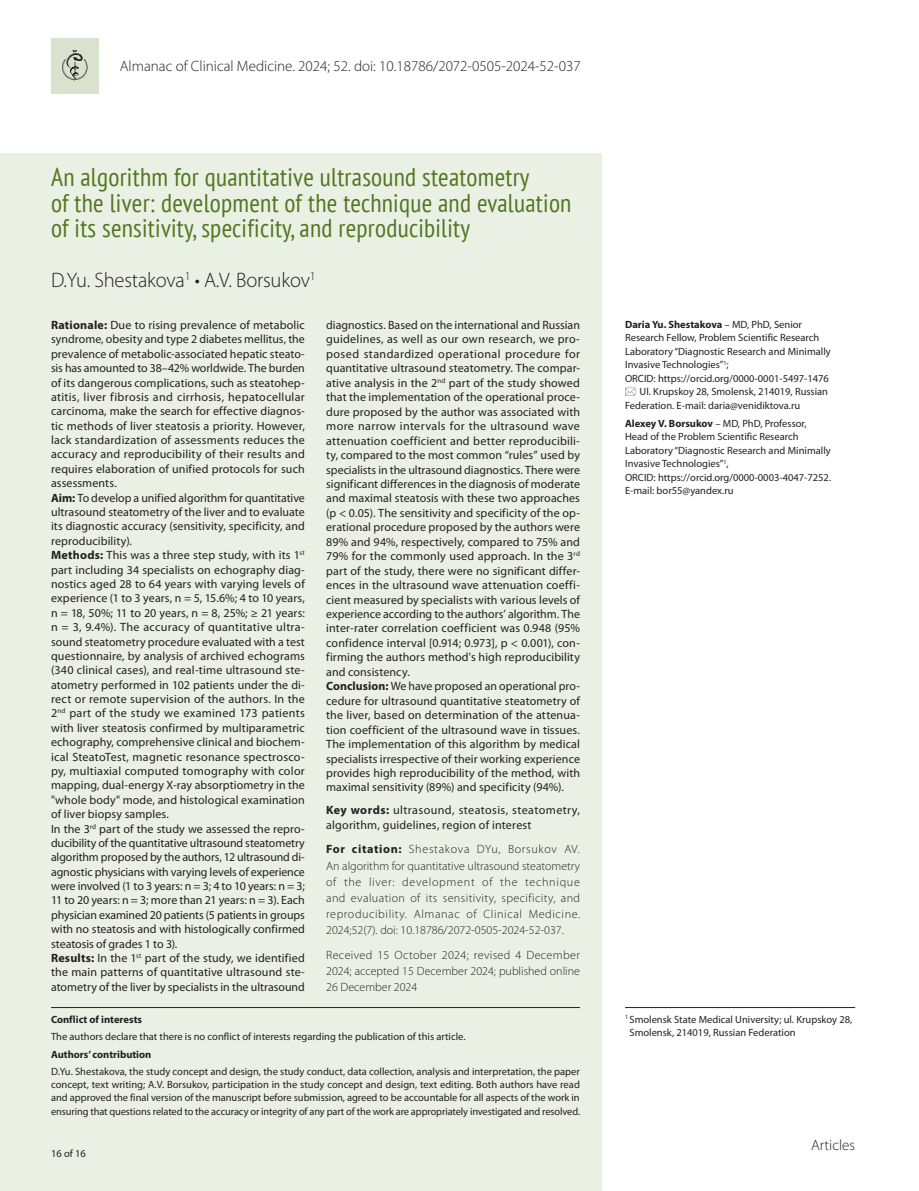
<style>
.page{position:relative;width:919px;height:1191px;background:#fff}
.page>*{position:absolute;margin:0;border:0;box-sizing:border-box;transform-origin:0 0}
.Заголовок-1{font:condensed 25.5px/25.5px "PT Sans";letter-spacing:.01em;color:#51771f}
.Авторы_Фамилии{font:300 21px "Myriad Pro";letter-spacing:-.01em;color:#231f20}
.t1{font:300 15px "Myriad Pro";color:#231f20}
.Резюме{font:12px/14.4px "Myriad Pro";letter-spacing:.01em;color:#231f20;text-align:justify}
.doi{font:300 12px/16px "Myriad Pro";color:#231f20;text-align:justify}
.Сноска-2{font:10.5px/13.2px "Myriad Pro";color:#231f20;text-align:justify}
.Авторы_Регалии{font:10.5px/13.5px "Myriad Pro";color:#231f20}
.Сноска-1{font:10.5px/13.5px "Myriad Pro";color:#231f20}
.Авторы_Регалии-2{font:700 10.5px "Myriad Pro";color:#231f20}
.Сноска-2-2{font:700 10.5px "Myriad Pro";color:#231f20}
.Сноска-1-2{font:700 10.5px "Myriad Pro";color:#231f20}
.s1{font-weight:700}
.s2{font-weight:400}
</style>
<div class="page">
<div style="left:0;top:153px;width:601px;height:1038px;background:#ebf0e5"></div>
<hr style="left:51px;top:1007px;width:529px;height:1px;background:#231f20">
<hr style="left:625px;top:1007px;width:230px;height:1px;background:#231f20">
<svg style="left:625px;top:388px;width:10px;height:7px"></svg>
<div style="left:51px;top:38px;width:48px;height:55px;background:#d9e2cd"></div>
<svg style="left:62px;top:50px;width:25px;height:32px"></svg>
<p class="t1" style="left:120px;top:57px;width:462px">Almanac of Clinical Medicine. 2024; 52. doi: 10.18786/2072-0505-2024-52-037</p>
<p class="Заголовок-1" style="left:51px;top:164px;width:522px">An algorithm for quantitative ultrasound steatometry<br>of the liver: development of the technique and evaluation of its sensitivity, specificity, and reproducibility</p>
<p class="Авторы_Фамилии" style="left:51px;top:267px;width:266px">D.Yu. Shestakova<sup>1</sup> • A.V. Borsukov<sup>1</sup></p>
<p class="Резюме" style="left:51px;top:317px;width:255px"><span class="s1">Rationale:</span> Due to rising prevalence of metabolic syndrome, obesity and type 2 diabetes mellitus, the prevalence of metabolic-associated hepatic steato&shy;sis has amounted to 38–42% worldwide. The burden of its dangerous complications, such as steatohep&shy;atitis, liver fibrosis and cirrhosis, hepatocellular carcinoma, make the search for effective diagnos&shy;tic methods of liver steatosis a priority. However, lack standardization of assessments reduces the accuracy and reproducibility of their results and requires elaboration of unified protocols for such assessments.</p>
<p class="Резюме" style="left:51px;top:490px;width:255px"><span class="s1">Aim:</span> To develop a unified algorithm for quantitative ultrasound steatometry of the liver and to evaluate its diagnostic accuracy (sensitivity, specificity, and reproducibility).</p>
<p class="Резюме" style="left:51px;top:548px;width:255px"><span class="s1">Methods:</span> This was a three step study, with its 1<sup>st </sup>part including 34 specialists on echography diag&shy;nostics aged 28 to 64 years with varying levels of experience (1 to 3 years, n = 5, 15.6%; 4 to 10 years, n = 18, 50%; 11 to 20 years, n = 8, 25%; ≥ 21 years: n = 3, 9.4%). The accuracy of quantitative ultra&shy;sound steatometry procedure evaluated with a test questionnaire, by analysis of archived echograms (340 clinical cases), and real-time ultrasound ste&shy;atometry performed in 102 patients under the di&shy;rect or remote supervision of the authors. In the 2<sup>nd</sup> part of the study we examined 173 patients with liver steatosis confirmed by multiparametric echography, comprehensive clinical and biochem&shy;ical SteatoTest, magnetic resonance spectrosco&shy;py, multiaxial computed tomography with color mapping, dual-energy X-ray absorptiometry in the "whole body" mode, and histological examination of liver biopsy samples.</p>
<p class="Резюме" style="left:51px;top:821px;width:255px">In the 3<sup>rd</sup> part of the study we assessed the repro&shy;ducibility of the quantitative ultrasound steatometry algorithm proposed by the authors, 12 ultrasound di&shy;agnostic physicians with varying levels of experience were involved (1 to 3 years: n = 3; 4 to 10 years: n = 3; 11 to 20 years: n = 3; more than 21 years: n = 3). Each physician examined 20 patients (5 patients in groups with no steatosis and with histologically confirmed steatosis of grades 1 to 3).</p>
<p class="Резюме" style="left:51px;top:950px;width:255px"><span class="s1">Results:</span> In the 1<sup>st</sup> part of the study, we identified the main patterns of quantitative ultrasound ste&shy;atometry of the liver by specialists in the ultrasound</p>
<p class="Резюме" style="left:326px;top:317px;width:255px">diagnostics. Based on the international and Russian guidelines, as well as our own research, we pro&shy;posed standardized operational procedure for quantitative ultrasound steatometry. The compar&shy;ative analysis in the 2<sup>nd</sup> part of the study showed that the implementation of the operational proce&shy;dure proposed by the author was associated with more narrow intervals for the ultrasound wave attenuation coefficient and better reproducibili&shy;ty, compared to the most common “rules” used by specialists in the ultrasound diagnostics. There were significant differences in the diagnosis of moderate and maximal steatosis with these two approaches (p &lt; 0.05). The sensitivity and specificity of the op&shy;erational procedure proposed by the authors were 89% and 94%, respectively, compared to 75% and 79% for the commonly used approach. In the 3<sup>rd </sup>part of the study, there were no significant differ&shy;ences in the ultrasound wave attenuation coeffi&shy;cient measured by specialists with various levels of experience according to the authors’ algorithm. The inter-rater correlation coefficient was 0.948 (95% confidence interval [0.914; 0.973], p &lt; 0.001), con&shy;firming the authors method's high reproducibility and consistency.</p>
<p class="Резюме" style="left:326px;top:679px;width:255px"><span class="s1">Conclusion:</span> We have proposed an operational pro&shy;cedure for ultrasound quantitative steatometry of the liver, based on determination of the attenua&shy;tion coefficient of the ultrasound wave in tissues.<br>The implementation of this algorithm by medical specialists irrespective of their working experience provides high reproducibility of the method, with maximal sensitivity (89%) and specificity (94%).</p>
<p class="Резюме" style="left:326px;top:803px;width:255px"><span class="s1">Key words:</span> ultrasound, steatosis, steatometry, algorithm, guidelines, region of interest</p>
<p class="doi" style="left:326px;top:841px;width:255px"><span class="s1">For citation:</span> Shestakova DYu, Borsukov AV.<br>An algorithm for quantitative ultrasound steatometry of the liver: development of the technique and evaluation of its sensitivity, specificity, and reproducibility. Almanac of Clinical Medicine.<br>2024;52(7). doi: 10.18786/2072-0505-2024-52-037.</p>
<p class="doi" style="left:326px;top:946px;width:255px">Received 15 October 2024; revised 4 December 2024; accepted 15 December 2024; published online 26 December 2024</p>
<p class="Сноска-1-2" style="left:51px;top:1012px;width:92px">Conflict of interests</p>
<p class="Сноска-2" style="left:51px;top:1029px;width:416px">The authors declare that there is no conflict of interests regarding the publication of this article.</p>
<p class="Сноска-2-2" style="left:51px;top:1047px;width:102px">Authors’ contribution</p>
<p class="Сноска-2" style="left:51px;top:1064px;width:530px">D.Yu. Shestakova, the study concept and design, the study conduct, data collection, analysis and interpretation, the paper concept, text writing; A.V. Borsukov, participation in the study concept and design, text editing. Both authors have read and approved the final version of the manuscript before submission, agreed to be accountable for all aspects of the work in ensuring that questions related to the accuracy or integrity of any part of the work are appropriately investigated and resolved.</p>
<p class="Сноска-2" style="left:51px;top:1146px;width:36px">16 of 16</p>
<p class="Авторы_Регалии-2" style="left:625px;top:317px;width:178px">Daria Yu. Shestakova <span class="s2">– MD, PhD, Senior</span></p>
<p class="Авторы_Регалии" style="left:625px;top:331px;width:196px">Research Fellow, Problem Scientific Research</p>
<p class="Авторы_Регалии" style="left:625px;top:344px;width:207px">Laboratory “Diagnostic Research and Minimally</p>
<p class="Авторы_Регалии" style="left:625px;top:358px;width:105px">Invasive Technologies”<sup>1</sup>;</p>
<p class="Авторы_Регалии" style="left:625px;top:371px;width:205px">ORCID: https://orcid.org/0000-0001-5497-1476</p>
<p class="Авторы_Регалии" style="left:639px;top:385px;width:190px">Ul. Krupskoy 28, Smolensk, 214019, Russian</p>
<p class="Авторы_Регалии" style="left:625px;top:398px;width:177px">Federation. E-mail: daria@venidiktova.ru</p>
<p class="Авторы_Регалии" style="left:625px;top:416px;width:208px"><span class="s1">Alexey V. Borsukov</span> – MD, PhD, Professor, Head of the Problem Scientific Research Laboratory “Diagnostic Research and Minimally Invasive Technologies”<sup>1</sup>,<br>ORCID: https://orcid.org/0000-0003-4047-7252.<br>E-mail: bor55@yandex.ru</p>
<p class="Сноска-1" style="left:629px;top:1012px;width:224px;text-indent:-4px"><sup>1</sup> Smolensk State Medical University; ul. Krupskoy 28,<br>Smolensk, 214019, Russian Federation</p>
<p class="t1" style="left:811px;top:1136px;width:46px">Articles</p>
</div>
